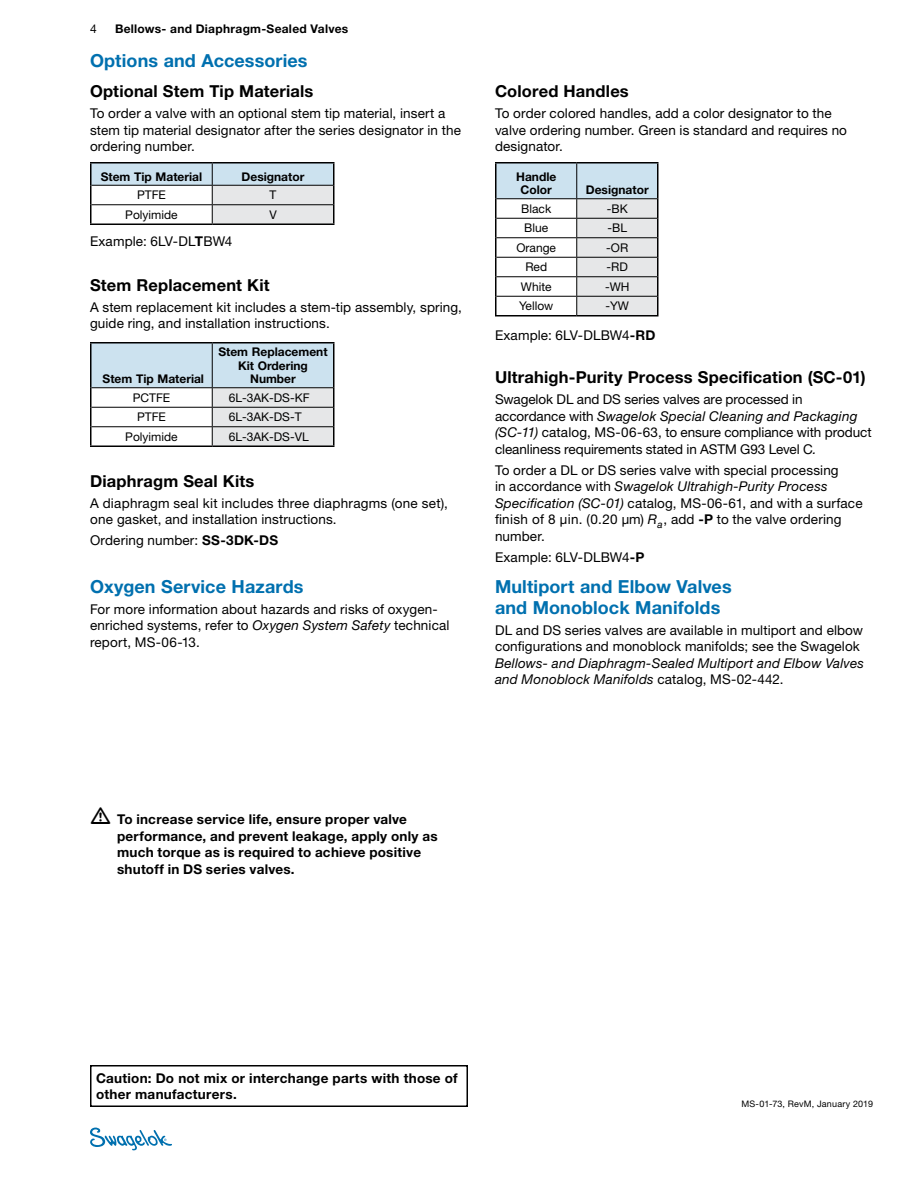
<style>
.page{position:relative;width:918px;height:1188px;background:#fff}
.page>*{position:absolute;margin:0;border:0;box-sizing:border-box;transform-origin:0 0}
.section_hd{font:700 18px/21px "Helvetica Neue LT Std";letter-spacing:.005em;color:#0070af}
.subhd{font:700 16.5px "Helvetica Neue LT Std";letter-spacing:.01em;color:#000}
.BC{font:13.5px/16.5px "Helvetica Neue LT Std";letter-spacing:.01em;color:#000}
.caution{font:700 13.5px/16.5px "Helvetica Neue LT Std";letter-spacing:.02em;color:#000}
.table_bc{font:12px "Helvetica Neue LT Std";color:#000}
.table_hd{font:700 12px/13.5px "Helvetica Neue LT Std";color:#000;text-align:center}
.table_hd-2{font:700 12px "Helvetica Neue LT Std";letter-spacing:.025em;color:#000}
.credits{font:9px "Helvetica Neue LT Std";letter-spacing:.02em;color:#000}
.s1{font-weight:700}
.s2{font-style:italic}
</style>
<div class="page">
<svg style="left:90px;top:1128px;width:82px;height:22px"></svg>
<div style="left:90px;top:1065px;width:378px;height:42px;border:2px solid #000"></div>
<hr style="left:90px;top:162px;width:122px;height:2px;background:#000">
<hr style="left:212px;top:162px;width:122px;height:2px;background:#000">
<hr style="left:90px;top:224px;width:122px;height:1px;background:#000">
<hr style="left:212px;top:224px;width:122px;height:1px;background:#000">
<svg style="left:90px;top:163px;width:244px;height:61px"></svg>
<hr style="left:212px;top:204px;width:121px;height:1px;background:#000">
<hr style="left:90px;top:342px;width:122px;height:2px;background:#000">
<hr style="left:212px;top:342px;width:122px;height:2px;background:#000">
<hr style="left:90px;top:446px;width:122px;height:1px;background:#000">
<hr style="left:212px;top:446px;width:122px;height:1px;background:#000">
<svg style="left:90px;top:343px;width:244px;height:103px"></svg>
<hr style="left:92px;top:426px;width:120px;height:1px;background:#000">
<hr style="left:495px;top:162px;width:82px;height:2px;background:#000">
<hr style="left:577px;top:162px;width:81px;height:2px;background:#000">
<svg style="left:495px;top:163px;width:163px;height:153px"></svg>
<hr style="left:496px;top:296px;width:81px;height:1px;background:#000">
<p class="table_bc" style="left:90px;top:22px;width:8px">4</p>
<p class="table_hd-2" style="left:115px;top:22px;width:235px">Bellows- and Diaphragm-Sealed Valves</p>
<p class="section_hd" style="left:90px;top:50px;width:219px">Options and Accessories</p>
<p class="subhd" style="left:90px;top:81px;width:225px">Optional Stem Tip Materials</p>
<p class="BC" style="left:90px;top:105px;width:372px">To order a valve with an optional stem tip material, insert a stem tip material designator after the series designator in the ordering number.</p>
<p class="table_hd" style="left:101px;top:169px;width:103px">Stem Tip Material</p>
<p class="table_hd" style="left:242px;top:169px;width:64px">Designator</p>
<p class="table_bc" style="left:137px;top:188px;width:30px">PTFE</p>
<p class="table_bc" style="left:270px;top:188px;width:8px">T</p>
<p class="table_bc" style="left:125px;top:207px;width:54px">Polyimide</p>
<p class="table_bc" style="left:269px;top:207px;width:9px">V</p>
<p class="BC" style="left:90px;top:233px;width:144px">Example: 6LV-DL<span class="s1">T</span>BW4</p>
<p class="subhd" style="left:90px;top:274px;width:181px">Stem Replacement Kit</p>
<p class="BC" style="left:90px;top:298px;width:374px">A stem replacement kit includes a stem-tip assembly, spring, guide ring, and installation instructions.</p>
<p class="table_hd" style="left:103px;top:372px;width:103px">Stem Tip Material</p>
<p class="table_hd" style="left:218px;top:345px;width:111px">Stem Replacement<br>Kit Ordering<br>Number</p>
<p class="table_bc" style="left:133px;top:390px;width:39px">PCTFE</p>
<p class="table_bc" style="left:229px;top:390px;width:82px">6L-3AK-DS-KF</p>
<p class="table_bc" style="left:137px;top:410px;width:30px">PTFE</p>
<p class="table_bc" style="left:229px;top:410px;width:74px">6L-3AK-DS-T</p>
<p class="table_bc" style="left:125px;top:429px;width:54px">Polyimide</p>
<p class="table_bc" style="left:229px;top:429px;width:82px">6L-3AK-DS-VL</p>
<p class="subhd" style="left:90px;top:471px;width:166px">Diaphragm Seal Kits</p>
<p class="BC" style="left:90px;top:494px;width:359px">A diaphragm seal kit includes three diaphragms (one set), one gasket, and installation instructions.</p>
<p class="BC" style="left:90px;top:532px;width:190px">Ordering number: <span class="s1">SS-3DK-DS</span></p>
<p class="section_hd" style="left:90px;top:576px;width:215px">Oxygen Service Hazards</p>
<p class="BC" style="left:90px;top:601px;width:361px">For more information about hazards and risks of oxygen&shy;enriched systems, refer to <span class="s2">Oxygen System Safety</span> technical report, MS-06-13.</p>
<p class="subhd" style="left:495px;top:81px;width:135px">Colored Handles</p>
<p class="BC" style="left:495px;top:105px;width:354px">To order colored handles, add a color designator to the valve ordering number. Green is standard and requires no designator.</p>
<p class="table_hd" style="left:516px;top:169px;width:42px">Handle</p>
<p class="table_hd" style="left:521px;top:183px;width:33px">Color</p>
<p class="table_hd" style="left:586px;top:183px;width:64px">Designator</p>
<p class="table_bc" style="left:521px;top:201px;width:31px">Black</p>
<p class="table_bc" style="left:607px;top:201px;width:22px">-BK</p>
<p class="table_bc" style="left:524px;top:221px;width:25px">Blue</p>
<p class="table_bc" style="left:607px;top:221px;width:21px">-BL</p>
<p class="table_bc" style="left:516px;top:240px;width:41px">Orange</p>
<p class="table_bc" style="left:606px;top:240px;width:24px">-OR</p>
<p class="table_bc" style="left:525px;top:260px;width:23px">Red</p>
<p class="table_bc" style="left:607px;top:260px;width:23px">-RD</p>
<p class="table_bc" style="left:521px;top:279px;width:32px">White</p>
<p class="table_bc" style="left:605px;top:279px;width:26px">-WH</p>
<p class="table_bc" style="left:519px;top:299px;width:36px">Yellow</p>
<p class="table_bc" style="left:605px;top:299px;width:25px">-YW</p>
<p class="BC" style="left:495px;top:326px;width:162px">Example: 6LV-DLBW4<span class="s1">-RD</span></p>
<p class="subhd" style="left:495px;top:367px;width:372px">Ultrahigh-Purity Process Specification (SC-01)</p>
<p class="BC" style="left:495px;top:391px;width:378px">Swagelok DL and DS series valves are processed in accordance with <span class="s2">Swagelok Special Cleaning and Packaging (SC-11)</span> catalog, MS-06-63, to ensure compliance with product cleanliness requirements stated in ASTM G93 Level C<span class="s2">.</span></p>
<p class="BC" style="left:495px;top:462px;width:369px">To order a DL or DS series valve with special processing<br>in accordance with <span class="s2">Swagelok Ultrahigh-Purity Process Specification (SC-01)</span> catalog, MS-06-61, and with a surface finish of 8 µin. (0.20 µm) <span class="s2">R</span><sub>a</sub>, add <span class="s1">-P</span> to the valve ordering number.</p>
<p class="BC" style="left:495px;top:549px;width:151px">Example: 6LV-DLBW4<span class="s1">-P</span></p>
<p class="section_hd" style="left:495px;top:576px;width:238px">Multiport and Elbow Valves and Monoblock Manifolds</p>
<p class="BC" style="left:495px;top:622px;width:371px">DL and DS series valves are available in multiport and elbow configurations and monoblock manifolds; see the Swagelok <span class="s2">Bellows- and Diaphragm-Sealed Multiport and Elbow Valves and Monoblock Manifolds</span> catalog, MS‑02‑442.</p>
<p class="caution" style="left:117px;top:811px;width:322px;text-indent:-27px">• To increase service life, ensure proper valve performance, and prevent leakage, apply only as much torque as is required to achieve positive shutoff in DS series valves.</p>
<p class="caution" style="left:96px;top:1069px;width:363px">Caution: Do not mix or interchange parts with those of other manufacturers.</p>
<p class="credits" style="left:741px;top:1098px;width:133px">MS-01-73, RevM, January 2019</p>
</div>
